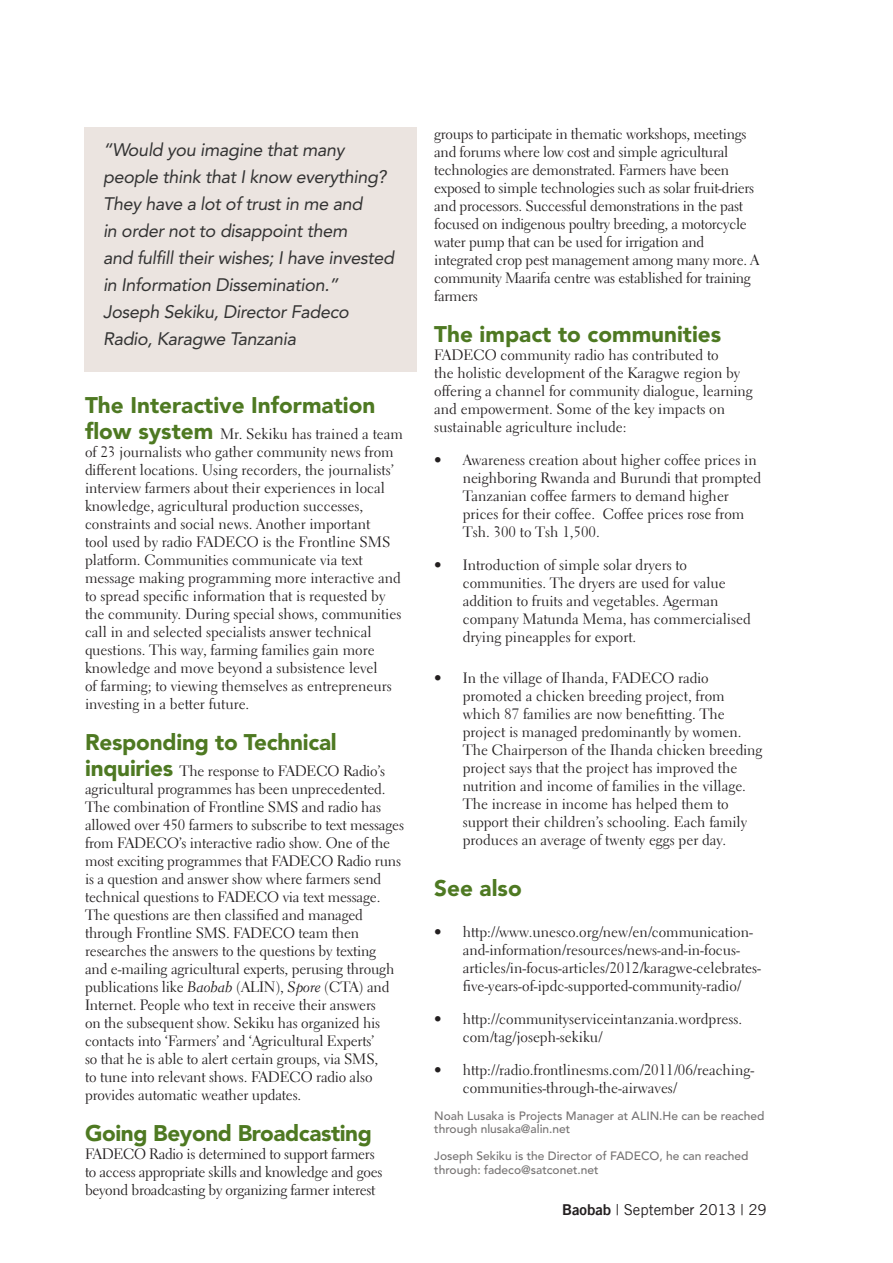
<style>
.page{position:relative;width:893px;height:1263px;background:#fff}
.page>*{position:absolute;margin:0;border:0;box-sizing:border-box;transform-origin:0 0}
.t1{font:900 22.5px "Avenir LT Std";color:#4e7922}
.t2{font:900 22.5px "Avenir LT Std";letter-spacing:-.02em;color:#4e7922}
.Intro{font:italic 18px/27px "Avenir LT Std";letter-spacing:-.02em;color:#333}
.List_Paragraph{font:15px/18px "Electra LH";color:#231f20}
.List_Paragraph-2{font:15px/18px "Electra LH";letter-spacing:-.02em;color:#231f20}
.t3{font:15px "Trade Gothic";color:#231f20}
.Author2{font:500 12px/13.8px "Avenir LT Std";color:#757272}
.s1{font-family:"Avenir LT Std";font-weight:900;font-size:22.5px;color:#4e7922}
.s2{font-family:"Electra LH Cursive"}
.s3{font-family:"Trade Gothic Bold Two"}
</style>
<div class="page">
<div style="left:84px;top:128px;width:332px;height:244px;background:#ebe4e0"></div>
<p class="Intro" style="left:103px;top:137px;width:293px">“Would you imagine that many people think that I know everything?<br>They have a lot of trust in me and<br>in order not to disappoint them<br>and fulfill their wishes; I have invested in Information Dissemination.”<br>Joseph Sekiku, Director Fadeco<br>Radio, Karagwe Tanzania</p>
<h2 class="t1" style="left:85px;top:392px;width:292px">The Interactive Information</h2>
<h2 class="List_Paragraph" style="left:85px;top:425px;width:319px"><span class="s1">flow system</span> Mr. Sekiku has trained a team of 23 journalists who gather community news from different locations. Using recorders, the journalists’ interview farmers about their experiences in local knowledge, agricultural production successes, constraints and social news. Another important<br>tool used by radio FADECO is the Frontline SMS platform. Communities communicate via text message making programming more interactive and to spread specific information that is requested by the community. During special shows, communities call in and selected specialists answer technical questions. This way, farming families gain more knowledge and move beyond a subsistence level<br>of farming; to viewing themselves as entrepreneurs investing in a better future.</h2>
<h2 class="t1" style="left:85px;top:728px;width:253px">Responding to Technical</h2>
<h2 class="List_Paragraph" style="left:85px;top:762px;width:320px"><span class="s1">inquiries</span> The response to FADECO Radio’s agricultural programmes has been unprecedented.<br>The combination of Frontline SMS and radio has allowed over 450 farmers to subscribe to text messages from FADECO’s interactive radio show. One of the most exciting programmes that FADECO Radio runs is a question and answer show where farmers send technical questions to FADECO via text message.<br>The questions are then classified and managed through Frontline SMS. FADECO team then researches the answers to the questions by texting<br>and e-mailing agricultural experts, perusing through publications like <span class="s2">Baobab</span> (ALIN), <span class="s2">Spore</span> (CTA) and Internet. People who text in receive their answers<br>on the subsequent show. Sekiku has organized his contacts into ‘Farmers’ and ‘Agricultural Experts’<br>so that he is able to alert certain groups, via SMS,<br>to tune into relevant shows. FADECO radio also provides automatic weather updates.</h2>
<h2 class="t2" style="left:85px;top:1119px;width:288px">Going Beyond Broadcasting</h2>
<h2 class="List_Paragraph-2" style="left:85px;top:1145px;width:299px">FADECO Radio is determined to support farmers to access appropriate skills and knowledge and goes beyond broadcasting by organizing farmer interest</h2>
<h2 class="List_Paragraph-2" style="left:434px;top:125px;width:327px">groups to participate in thematic workshops, meetings and forums where low cost and simple agricultural technologies are demonstrated. Farmers have been exposed to simple technologies such as solar fruit-driers and processors. Successful demonstrations in the past focused on indigenous poultry breeding, a motorcycle water pump that can be used for irrigation and integrated crop pest management among many more. A community Maarifa centre was established for training farmers</h2>
<h2 class="t1" style="left:434px;top:321px;width:289px">The impact to communities</h2>
<h2 class="List_Paragraph" style="left:434px;top:346px;width:320px">FADECO community radio has contributed to<br>the holistic development of the Karagwe region by offering a channel for community dialogue, learning and empowerment. Some of the key impacts on sustainable agriculture include:</h2>
<p class="List_Paragraph" style="left:463px;top:451px;width:300px;text-indent:-28px">• Awareness creation about higher coffee prices in neighboring Rwanda and Burundi that prompted Tanzanian coffee farmers to demand higher prices for their coffee. Coffee prices rose from Tsh. 300 to Tsh 1,500.</p>
<p class="List_Paragraph" style="left:463px;top:556px;width:290px;text-indent:-28px">• Introduction of simple solar dryers to communities. The dryers are used for value addition to fruits and vegetables. Agerman company Matunda Mema, has commercialised drying pineapples for export.</p>
<p class="List_Paragraph" style="left:463px;top:668px;width:301px;text-indent:-28px">• In the village of Ihanda, FADECO radio promoted a chicken breeding project, from which 87 families are now benefitting. The project is managed predominantly by women.<br>The Chairperson of the Ihanda chicken breeding project says that the project has improved the nutrition and income of families in the village.<br>The increase in income has helped them to support their children’s schooling. Each family produces an average of twenty eggs per day.</p>
<h2 class="t1" style="left:434px;top:875px;width:89px">See also</h2>
<p class="List_Paragraph" style="left:463px;top:923px;width:300px;text-indent:-28px">• http://www.unesco.org/new/en/communication&shy;and-information/resources/news-and-in-focus&shy;articles/in-focus-articles/2012/karagwe-celebrates&shy;five-years-of-ipdc-supported-community-radio/</p>
<p class="List_Paragraph" style="left:463px;top:1010px;width:281px;text-indent:-28px">• http://communityserviceintanzania.wordpress. com/tag/joseph-sekiku/</p>
<p class="List_Paragraph" style="left:463px;top:1061px;width:293px;text-indent:-28px">• http://radio.frontlinesms.com/2011/06/reaching&shy;communities-through-the-airwaves/</p>
<p class="Author2" style="left:434px;top:1109px;width:332px">Noah Lusaka is Projects Manager at ALIN.He can be reached through nlusaka@alin.net</p>
<p class="Author2" style="left:434px;top:1149px;width:316px">Joseph Sekiku is the Director of FADECO, he can reached through: fadeco@satconet.net</p>
<p class="t3" style="left:562px;top:1200px;width:206px"><span class="s3">Baobab</span> | September 2013 | 29</p>
</div>
